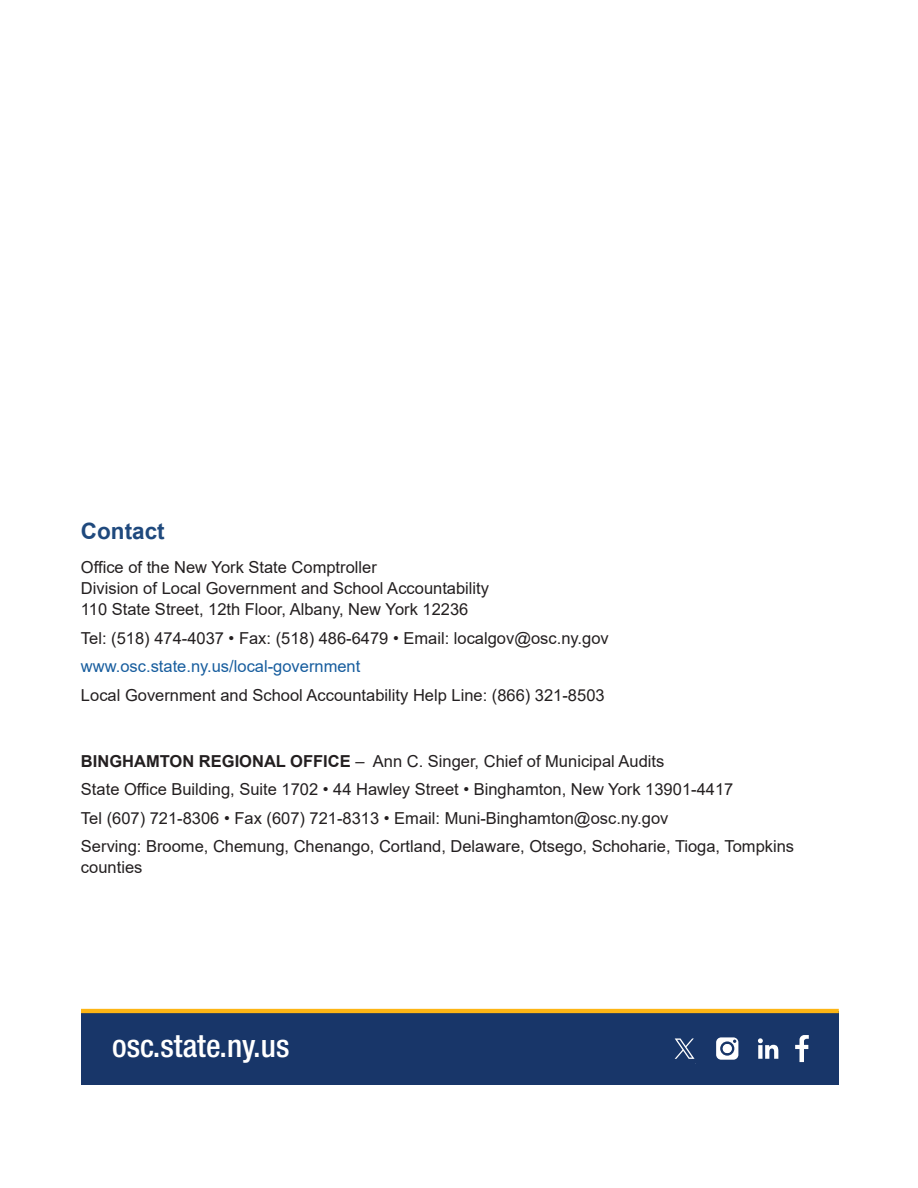
<style>
.page{position:relative;width:918px;height:1188px;background:#fff}
.page>*{position:absolute;margin:0;border:0;box-sizing:border-box;transform-origin:0 0}
.t1{font:500 condensed 31.5px "Helvetica Neue LT Std";color:#fff}
.t2{font:700 22.5px "Arial";color:#1f497d}
.Body_Text{font:16.5px/21px "Arial";color:#231f20}
.Body_Text-2{font:16.5px "Arial";color:#175d9e}
.s1{font-weight:700}
</style>
<div class="page">
<div style="left:81px;top:1011px;width:758px;height:73px;background:#183669"></div>
<hr style="left:81px;top:1009px;width:758px;height:4px;background:#fdb515">
<svg style="left:795px;top:1035px;width:14px;height:27px"></svg>
<svg style="left:716px;top:1037px;width:22px;height:23px"></svg>
<div style="left:723px;top:1044px;width:9px;height:9px;background:#fff;border-radius:50%"></div>
<svg style="left:758px;top:1038px;width:20px;height:21px"></svg>
<svg style="left:674px;top:1038px;width:22px;height:26px"></svg>
<p class="t2" style="left:81px;top:515px;width:85px">Contact</p>
<p class="Body_Text" style="left:81px;top:557px;width:410px">Office of the New York State Comptroller<br>Division of Local Government and School Accountability<br>110 State Street, 12th Floor, Albany, New York 12236</p>
<p class="Body_Text" style="left:81px;top:627px;width:529px">Tel: (518) 474-4037 • Fax: (518) 486-6479 • Email: localgov@osc.ny.gov</p>
<p class="Body_Text-2" style="left:81px;top:655px;width:281px">www.osc.state.ny.us/local-government</p>
<p class="Body_Text" style="left:81px;top:684px;width:525px">Local Government and School Accountability Help Line: (866) 321-8503</p>
<p class="Body_Text" style="left:81px;top:750px;width:585px"><span class="s1">BINGHAMTON REGIONAL OFFICE</span> – Ann C. Singer, Chief of Municipal Audits</p>
<p class="Body_Text" style="left:81px;top:779px;width:654px">State Office Building, Suite 1702 • 44 Hawley Street • Binghamton, New York 13901-4417</p>
<p class="Body_Text" style="left:81px;top:807px;width:589px">Tel (607) 721-8306 • Fax (607) 721-8313 • Email: Muni-Binghamton@osc.ny.gov</p>
<p class="Body_Text" style="left:81px;top:836px;width:715px">Serving: Broome, Chemung, Chenango, Cortland, Delaware, Otsego, Schoharie, Tioga, Tompkins counties</p>
<p class="t1" style="left:112px;top:1027px;width:179px">osc.state.ny.us</p>
</div>
